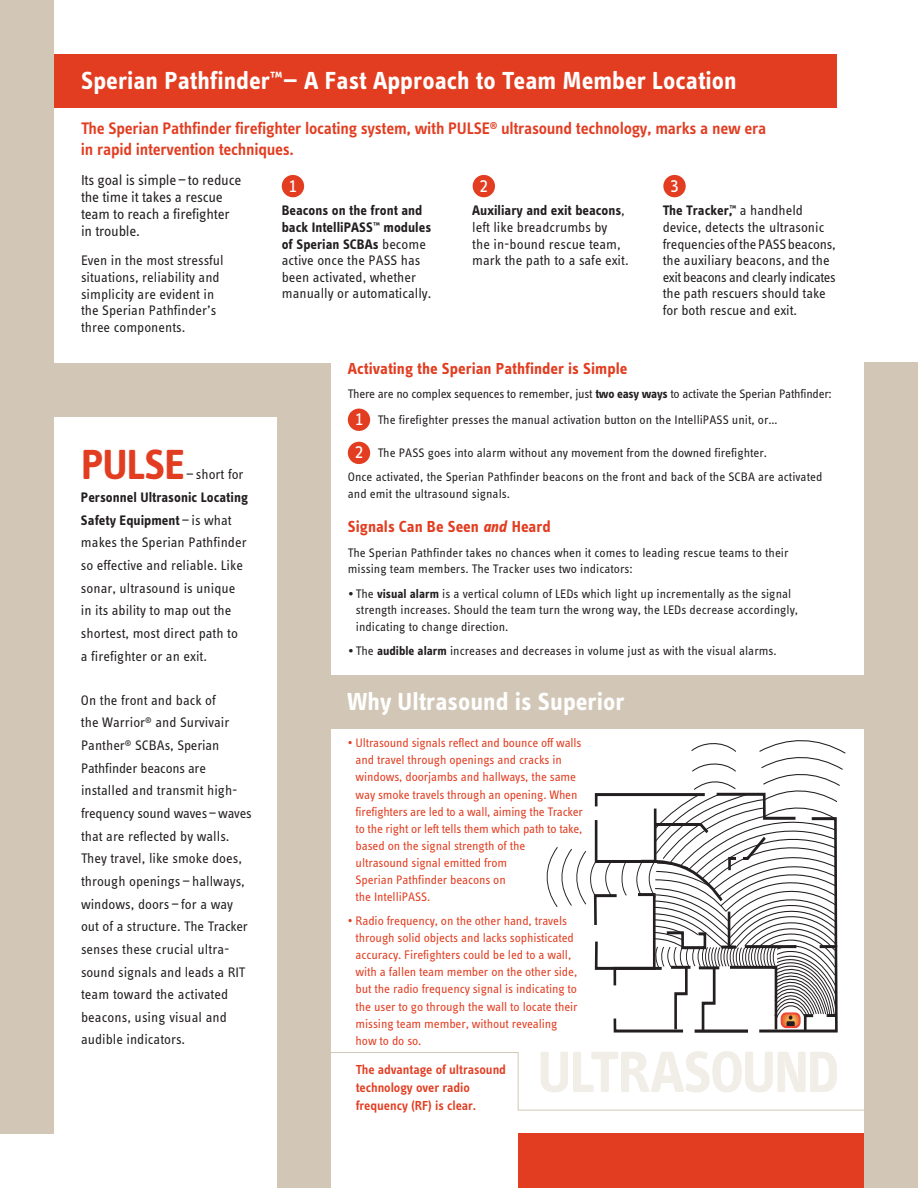
<style>
.page{position:relative;width:918px;height:1188px;background:#fff}
.page>*{position:absolute;margin:0;border:0;box-sizing:border-box;transform-origin:0 0}
.t1{font:43.5px "Info Text Bold Tf";letter-spacing:-.025em;color:#e23d21}
.t2{font:25.5px "Info Text Bold Tf";color:#fff}
.t3{font:19.5px/33.2px "Info Text Regular Tf";color:#fff}
.t4{font:17.25px/21px "Info Text Semibold Tf";letter-spacing:-.015em;color:#e23d21}
.t5{font:16.5px "Info Text Bold Tf";color:#e23d21}
.t6{font:15px/17px "Info Text Regular Tf";letter-spacing:-.015em;color:#231f20}
.t7{font:14.25px/22.6px "Info Text Regular Tf";color:#231f20}
.t8{font:14.25px/16.6px "Info Text Bold Tf";color:#231f20}
.t9{font:13.5px/17.7px "Info Text Semibold Tf";letter-spacing:-.005em;color:#e23d21}
.t10{font:12.75px/17.1px "Info Text Regular Tf";letter-spacing:-.01em;color:#e23d21}
.t11{font:12.75px/16.6px "Info Text Regular Tf";color:#231f20}
.t12{font:12.75px/25.3px "Info Text Regular Tf";letter-spacing:-.02em;color:#231f20}
.s1{font-family:"Info Text Regular Tf"}
.s2{font-family:"Info Text Bold Tf"}
.s3{font-style:italic}
.s4{font-family:"Adobe Garamond Pro";font-style:italic}
</style>
<div class="page">
<div style="left:0;top:0;width:54px;height:1134px;background:#d2c7b6"></div>
<svg style="left:547px;top:740px;width:298px;height:293px"></svg>
<div style="left:328px;top:675px;width:587px;height:54px;background:#d2c7b6"></div>
<div style="left:277px;top:363px;width:54px;height:825px;background:#d2c7b6"></div>
<div style="left:518px;top:1133px;width:400px;height:55px;background:#e23d21"></div>
<div style="left:54px;top:54px;width:783px;height:54px;background:#e23d21"></div>
<svg style="left:695px;top:1051px;width:36px;height:1px"></svg>
<div style="left:282px;top:175px;width:22px;height:22px;background:#e23d21;border-radius:50%"></div>
<div style="left:473px;top:175px;width:22px;height:22px;background:#e23d21;border-radius:50%"></div>
<div style="left:663px;top:175px;width:23px;height:22px;background:#e23d21;border-radius:50%"></div>
<div style="left:865px;top:362px;width:53px;height:826px;background:#d2c7b6"></div>
<div style="left:348px;top:409px;width:22px;height:22px;background:#e23d21;border-radius:50%"></div>
<div style="left:348px;top:442px;width:22px;height:22px;background:#e23d21;border-radius:50%"></div>
<div style="left:10px;top:363px;width:283px;height:54px;background:#d2c7b6"></div>
<svg style="left:331px;top:1052px;width:534px;height:59px"></svg>
<h2 class="t2" style="left:81px;top:71px;width:657px">Sperian Pathfinder<sup>™</sup>— A Fast Approach to Team Member Location</h2>
<p class="t4" style="left:81px;top:119px;width:687px">The Sperian Pathfinder firefighter locating system, with PULSE<sup>®</sup> ultrasound technology, marks a new era in rapid intervention techniques.</p>
<p class="t6" style="left:81px;top:172px;width:162px">Its goal is simple — to reduce the time it takes a rescue team to reach a firefighter in trouble.</p>
<p class="t7" style="left:81px;top:253px;width:144px;line-height:16.6px">Even in the most stressful situations, reliability and simplicity are evident in the Sperian Pathfinder’s three components.</p>
<h3 class="t3" style="left:289px;top:170px;width:10px">1</h3>
<h3 class="t3" style="left:479px;top:170px;width:10px">2</h3>
<h3 class="t3" style="left:670px;top:170px;width:10px">3</h3>
<p class="t8" style="left:472px;top:203px;width:154px">Auxiliary and exit beacons<span class="s1">,</span></p>
<p class="t7" style="left:472px;top:220px;width:158px;line-height:16.6px">left like breadcrumbs by the in-bound rescue team, mark the path to a safe exit.</p>
<p class="t8" style="left:282px;top:203px;width:151px">Beacons on the front and back IntelliPASS<sup>™</sup> modules of Sperian SCBAs <span class="s1">become</span></p>
<p class="t7" style="left:282px;top:253px;width:151px;line-height:16.6px">active once the PASS has been activated, whether manually or auto matically.</p>
<p class="t8" style="left:663px;top:203px;width:142px">The Tracker,<sup>™</sup> <span class="s1">a handheld</span></p>
<p class="t7" style="left:663px;top:220px;width:175px;line-height:16.6px">device, detects the ultrasonic frequenciesofthePASSbeacons, the auxiliary beacons, and the exit beacons and clearly indicates the path rescuers should take for both rescue and exit.</p>
<p class="t5" style="left:348px;top:362px;width:281px">Activating the Sperian Pathfinder is Simple</p>
<p class="t12" style="left:378px;top:382px;width:456px;text-indent:-30px">There are no complex sequences to remember, just <span class="s2">two easy ways</span> to activate the Sperian Pathfinder:<br>The firefighter presses the manual activation button on the IntelliPASS unit, or…</p>
<p class="t11" style="left:348px;top:442px;width:476px;line-height:24.2px;text-indent:30px">The PASS goes into alarm without any movement from the downed firefighter.<br>Once activated, the Sperian Pathfinder beacons on the front and back of the SCBA are activated</p>
<p class="t11" style="left:348px;top:486px;width:164px">and emit the ultrasound signals.</p>
<h3 class="t3" style="left:355px;top:404px;width:10px">1<br>2</h3>
<h1 class="t1" style="left:81px;top:449px;width:106px">PULSE</h1>
<p class="t7" style="left:186px;top:464px;width:59px">— short for</p>
<p class="t8" style="left:81px;top:487px;width:169px;line-height:22.6px">Personnel Ultrasonic Locating<br>Safety Equipment <span class="s1">— is what</span></p>
<p class="t7" style="left:81px;top:532px;width:167px">makes the Sperian Pathfinder so effective and reliable. Like sonar, ultrasound is unique in its ability to map out the shortest, most direct path to a firefighter or an exit.</p>
<p class="t7" style="left:81px;top:690px;width:172px">On the front and back of<br>the Warrior<sup>®</sup> and Survivair<br>Panther<sup>®</sup> SCBAs, Sperian<br>Pathfinder beacons are installed and transmit high&shy;frequency sound waves — waves that are reflected by walls.<br>They travel, like smoke does, through openings — hallways, windows, doors — for a way out of a structure. The Tracker senses these crucial ultra - sound signals and leads a RIT team toward the activated beacons, using visual and audible indicators.</p>
<h2 class="t2" style="left:347px;top:692px;width:279px">Why Ultrasound is Superior</h2>
<p class="t5" style="left:348px;top:521px;width:204px">Signals Can Be Seen <span class="s3">and</span> Heard</p>
<p class="t11" style="left:348px;top:545px;width:442px">The Sperian Pathfinder takes no chances when it comes to leading rescue teams to their missing team members. The Tracker uses two indicators:</p>
<p class="t11" style="left:356px;top:586px;width:444px;text-indent:-8px"><span class="s4">•</span> The <span class="s2">visual alarm</span> is a vertical column of LEDs which light up incrementally as the signal strength increases. Should the team turn the wrong way, the LEDs decrease accordingly, indicating to change direction.</p>
<p class="t11" style="left:348px;top:643px;width:430px"><span class="s4">•</span> The <span class="s2">audible alarm</span> increases and decreases in volume just as with the visual alarms.</p>
<p class="t10" style="left:356px;top:736px;width:229px;text-indent:-8px">• Ultrasound signals reflect and bounce off walls and travel through openings and cracks in windows, doorjambs and hallways, the same way smoke travels through an opening. When firefighters are led to a wall, aiming the Tracker to the right or left tells them which path to take, based on the signal strength of the<br>ultra sound signal emitted from<br>Sperian Pathfinder beacons on<br>the IntelliPASS.</p>
<p class="t10" style="left:356px;top:914px;width:224px;text-indent:-8px">• Radio frequency, on the other hand, travels through solid objects and lacks sophisticated accuracy. Firefighters could be led to a wall, with a fallen team member on the other side, but the radio frequency signal is indicating to the user to go through the wall to locate their missing team member, without revealing how to do so.</p>
<p class="t9" style="left:356px;top:1062px;width:152px">The advantage of ultrasound technology over radio frequency (RF) is clear.</p>
</div>
